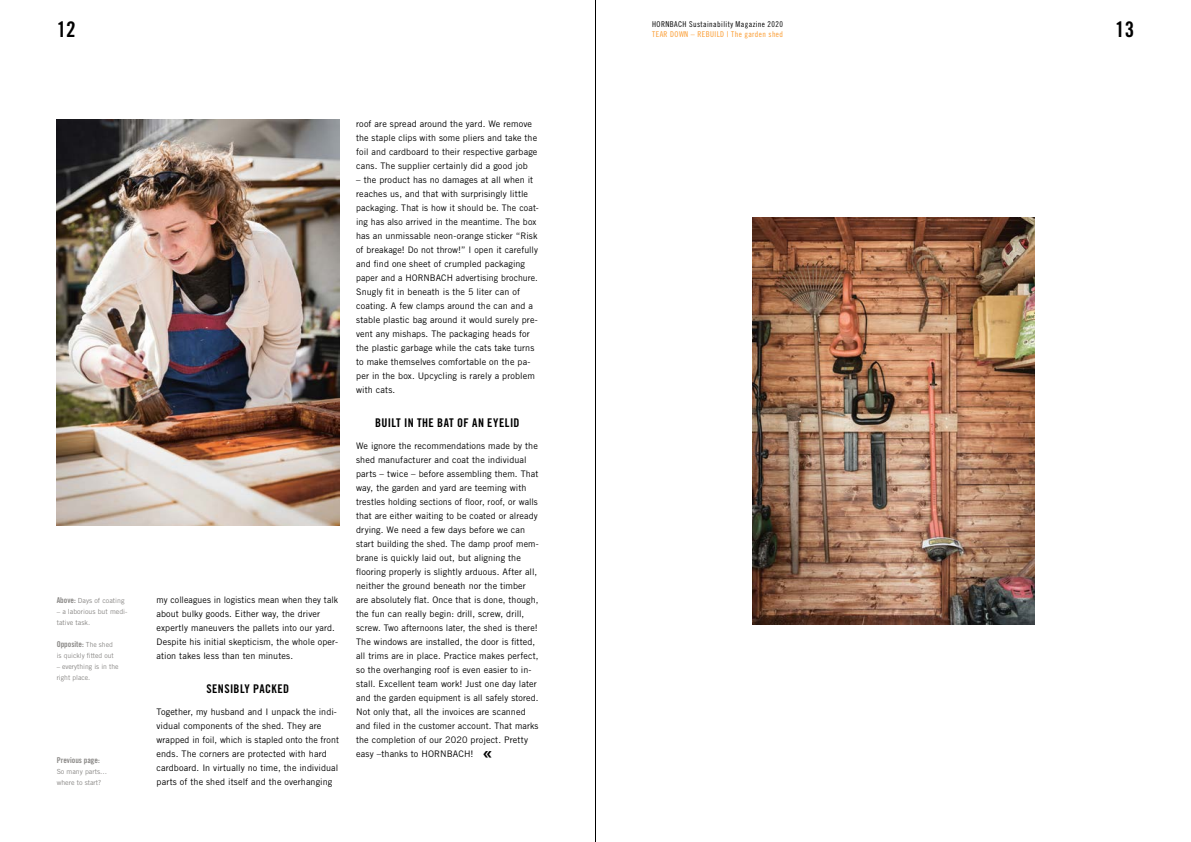
<style>
.page{position:relative;width:1191px;height:842px;background:#fff}
.page>*{position:absolute;margin:0;border:0;box-sizing:border-box;transform-origin:0 0}
.t1{font:21.5px "Trade Gothic LT Std Bd Cn 20";color:#000}
.t2{font:12px "Trade Gothic LT Std Bd Cn 20";letter-spacing:.03em;color:#000}
.t3{font:9px/14px "Trade Gothic LT Std";letter-spacing:.01em;color:#000}
.t4{font:8px "Trade Gothic LT Std Cn 18";letter-spacing:.05em;color:#000}
.t5{font:8px "Trade Gothic LT Std Cn 18";letter-spacing:.05em;color:#fb9a2d}
.t6{font:8px "Trade Gothic LT Std Bd Cn 20";color:#898785}
.t7{font:7px/11px "Trade Gothic LT Std";color:#898785}
.s1{font-family:"Trade Gothic LT Std Bd Cn 20";font-size:8px}
.s2{font-family:"Trade Gothic LT Std";font-size:7px}
</style>
<div class="page">
<img style="left:57px;top:120px;width:282px;height:406px">
<img style="left:752px;top:218px;width:282px;height:406px">
<hr style="left:595px;top:0;width:1px;height:842px;background:#000">
<h1 class="t1" style="left:57px;top:16px;width:21px">12</h1>
<h1 class="t1" style="left:1115px;top:16px;width:21px">13</h1>
<p class="t4" style="left:652px;top:19px;width:132px">HORNBACH Sustainability Magazine 2020</p>
<p class="t5" style="left:652px;top:29px;width:132px">TEAR DOWN – REBUILD | The garden shed</p>
<p class="t7" style="left:57px;top:595px;width:69px"><span class="s1">Above:</span> Days of coating</p>
<p class="t7" style="left:57px;top:606px;width:72px">– a laborious but medi&shy;tative task.</p>
<p class="t6" style="left:57px;top:639px;width:58px">Opposite: <span class="s2">The shed</span></p>
<p class="t7" style="left:57px;top:650px;width:59px">is quickly fitted out</p>
<p class="t7" style="left:57px;top:661px;width:63px">– everything is in the right place.</p>
<p class="t6" style="left:57px;top:755px;width:45px">Previous page:</p>
<p class="t7" style="left:57px;top:766px;width:52px">So many parts… where to start?</p>
<p class="t3" style="left:156px;top:593px;width:183px">my colleagues in logistics mean when they talk about bulky goods. Either way, the driver expertly maneuvers the pallets into our yard.<br>Despite his initial skepticism, the whole oper&shy;ation takes less than ten minutes.</p>
<h2 class="t2" style="left:206px;top:681px;width:84px">SENSIBLY PACKED</h2>
<p class="t3" style="left:156px;top:705px;width:184px">Together, my husband and I unpack the indi&shy;vidual components of the shed. They are wrapped in foil, which is stapled onto the front ends. The corners are protected with hard cardboard. In virtually no time, the individual parts of the shed itself and the overhanging</p>
<p class="t3" style="left:356px;top:117px;width:183px">roof are spread around the yard. We remove the staple clips with some pliers and take the foil and cardboard to their respective garbage cans. The supplier certainly did a good job</p>
<p class="t3" style="left:356px;top:173px;width:184px">– the product has no damages at all when it reaches us, and that with surprisingly little packaging. That is how it should be. The coat&shy;ing has also arrived in the meantime. The box has an unmissable neon-orange sticker “Risk of breakage! Do not throw!” I open it carefully and find one sheet of crumpled packaging paper and a HORNBACH advertising brochure.<br>Snugly fit in beneath is the 5 liter can of coating. A few clamps around the can and a stable plastic bag around it would surely pre&shy;vent any mishaps. The packaging heads for the plastic garbage while the cats take turns to make themselves comfortable on the pa&shy;per in the box. Upcycling is rarely a problem with cats.</p>
<h2 class="t2" style="left:375px;top:415px;width:146px">BUILT IN THE BAT OF AN EYELID</h2>
<p class="t3" style="left:356px;top:439px;width:184px">We ignore the recommendations made by the shed manufacturer and coat the individual parts – twice – before assembling them. That way, the garden and yard are teeming with trestles holding sections of floor, roof, or walls that are either waiting to be coated or already drying. We need a few days before we can start building the shed. The damp proof mem&shy;brane is quickly laid out, but aligning the flooring properly is slightly arduous. After all, neither the ground beneath nor the timber are absolutely flat. Once that is done, though, the fun can really begin: drill, screw, drill, screw. Two afternoons later, the shed is there!<br>The windows are installed, the door is fitted, all trims are in place. Practice makes perfect, so the overhanging roof is even easier to in&shy;stall. Excellent team work! Just one day later and the garden equipment is all safely stored.<br>Not only that, all the invoices are scanned and filed in the customer account. That marks the completion of our 2020 project. Pretty easy –thanks to HORNBACH!</p>
</div>
